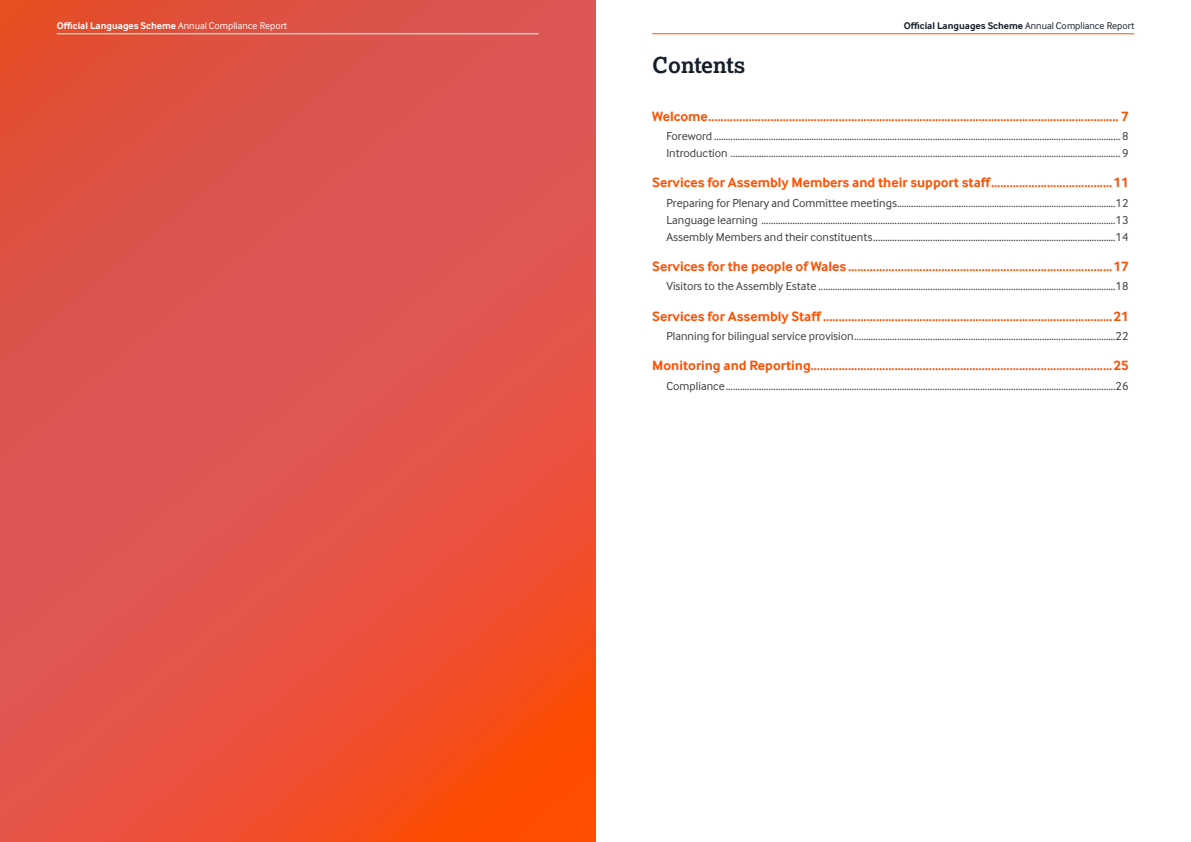
<style>
.page{position:relative;width:1191px;height:842px;background:#fff}
.page>*{position:absolute;margin:0;border:0;box-sizing:border-box;transform-origin:0 0}
.Headings{font:700 22px "Cynulliad Serif";color:#151e28}
.Chapters{font:700 14px "Cynulliad Sans";color:#ff5000}
.Sections{font:12px "Cynulliad Sans";color:#3c3c3b}
.t1{font:700 10px "Cynulliad Sans";color:#fff}
.t2{font:700 10px "Cynulliad Sans";color:#151e28}
.s1{font-weight:400}
</style>
<div class="page">
<svg style="left:0;top:0;width:595px;height:842px;background:#e35344"></svg>
<hr style="left:57px;top:34px;width:482px;height:1px;background:#fff">
<hr style="left:652px;top:34px;width:482px;height:1px;background:#ff5000">
<p class="t1" style="left:57px;top:20px;width:232px">Official Languages Scheme <span class="s1">Annual Compliance Report</span></p>
<p class="t2" style="left:903px;top:20px;width:232px">Official Languages Scheme <span class="s1">Annual Compliance Report</span></p>
<p class="Headings" style="left:652px;top:52px;width:95px">Contents</p>
<p class="Chapters" style="left:652px;top:108px;width:478px">Welcome.................................................................................................................................... 7</p>
<p class="Sections" style="left:666px;top:129px;width:464px">Foreword ........................................................................................................................................................................... 8</p>
<p class="Sections" style="left:666px;top:146px;width:464px">Introduction .................................................................................................................................................................... 9</p>
<p class="Chapters" style="left:652px;top:174px;width:478px">Services for Assembly Members and their support staff.......................................11</p>
<p class="Sections" style="left:666px;top:196px;width:464px">Preparing for Plenary and Committee meetings............................................................................................12</p>
<p class="Sections" style="left:666px;top:213px;width:464px">Language learning .....................................................................................................................................................13</p>
<p class="Sections" style="left:666px;top:230px;width:464px">Assembly Members and their constituents......................................................................................................14</p>
<p class="Chapters" style="left:652px;top:258px;width:478px">Services for the people of Wales .....................................................................................17</p>
<p class="Sections" style="left:666px;top:280px;width:464px">Visitors to the Assembly Estate .............................................................................................................................18</p>
<p class="Chapters" style="left:652px;top:308px;width:478px">Services for Assembly Staff.............................................................................................21</p>
<p class="Sections" style="left:666px;top:329px;width:464px">Planning for bilingual service provision..............................................................................................................22</p>
<p class="Chapters" style="left:652px;top:358px;width:478px">Monitoring and Reporting.................................................................................................25</p>
<p class="Sections" style="left:666px;top:379px;width:464px">Compliance....................................................................................................................................................................26</p>
</div>
